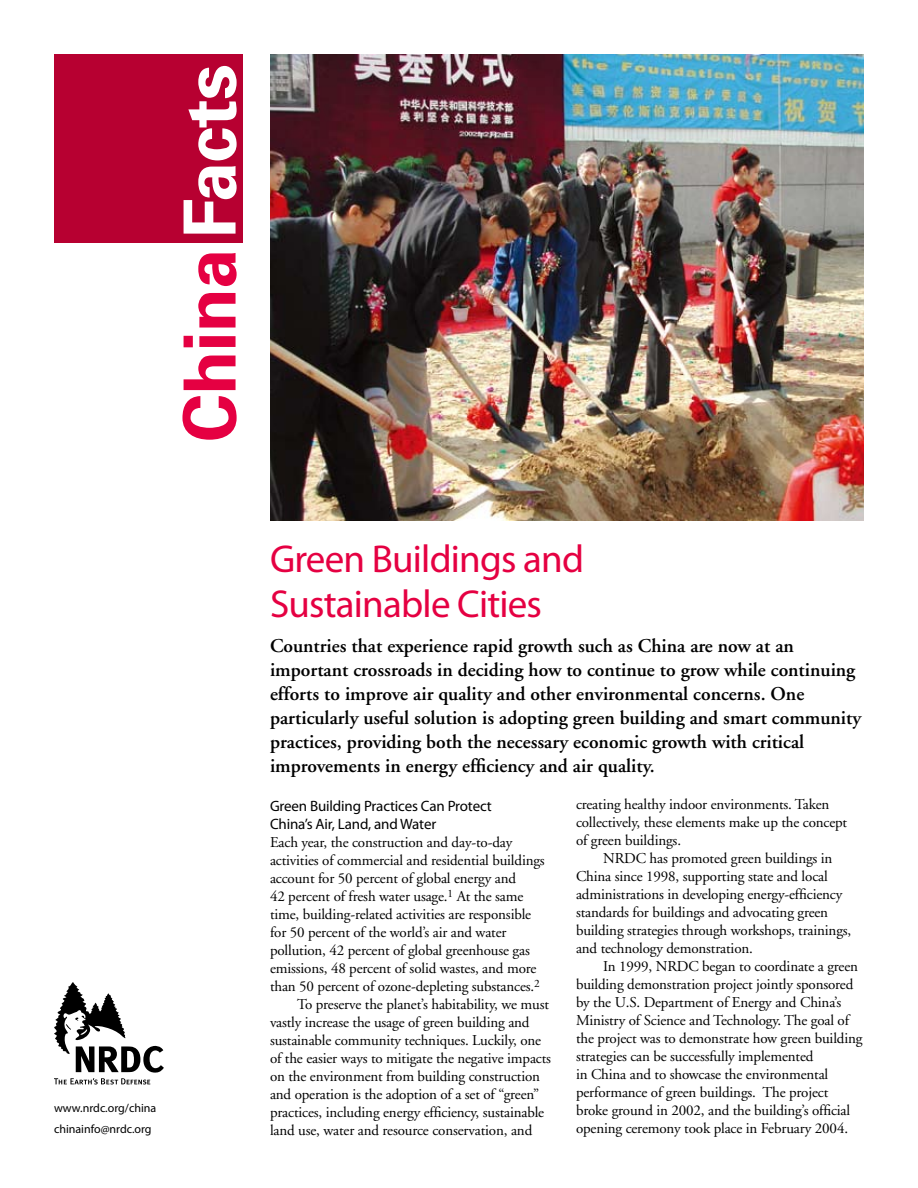
<style>
.page{position:relative;width:918px;height:1188px;background:#fff}
.page>*{position:absolute;margin:0;border:0;box-sizing:border-box;transform-origin:0 0}
.t1{font:39px/45px "Myriad Pro";letter-spacing:-.02em;color:#e50042}
.t2{font:600 19.5px/24px "Adobe Garamond";color:#000}
.t3{font:15px/18px "Adobe Garamond";letter-spacing:-.01em;color:#000}
.t4{font:15px/18px "Myriad Pro";letter-spacing:-.01em;color:#000}
.t5{font:12px/21.1px "Myriad Pro";color:#000}
</style>
<div class="page">
<img style="left:270px;top:54px;width:594px;height:467px">
<svg style="left:54px;top:982px;width:110px;height:102px"></svg>
<div style="left:54px;top:54px;width:189px;height:189px;background:#b70031"></div>
<svg style="left:182px;top:253px;width:55px;height:187px"></svg>
<svg style="left:184px;top:66px;width:53px;height:168px"></svg>
<p class="t5" style="left:54px;top:1098px;width:104px">www.nrdc.org/china chinainfo@nrdc.org</p>
<h1 class="t1" style="left:270px;top:536px;width:316px">Green Buildings and<br>Sustainable Cities</h1>
<p class="t2" style="left:270px;top:634px;width:593px">Countries that experience rapid growth such as China are now at an important crossroads in deciding how to continue to grow while continuing efforts to improve air quality and other environmental concerns. One particularly useful solution is adopting green building and smart community practices, providing both the necessary economic growth with critical improvements in energy efficiency and air quality.</p>
<p class="t4" style="left:270px;top:796px;width:223px">Green Building Practices Can Protect<br>China’s Air, Land, and Water</p>
<p class="t3" style="left:270px;top:833px;width:244px">Each year, the construction and day-to-day</p>
<p class="t3" style="left:270px;top:851px;width:276px">activities of commercial and residential buildings</p>
<p class="t3" style="left:270px;top:869px;width:248px">account for 50 percent of global energy and</p>
<p class="t3" style="left:270px;top:887px;width:255px">42 percent of fresh water usage.<sup>1</sup> At the same</p>
<p class="t3" style="left:270px;top:905px;width:263px">time, building-related activities are responsible</p>
<p class="t3" style="left:270px;top:923px;width:238px">for 50 percent of the world’s air and water</p>
<p class="t3" style="left:270px;top:941px;width:261px">pollution, 42 percent of global greenhouse gas</p>
<p class="t3" style="left:270px;top:959px;width:268px">emissions, 48 percent of solid wastes, and more</p>
<p class="t3" style="left:270px;top:977px;width:271px">than 50 percent of ozone-depleting substances.<sup>2</sup></p>
<p class="t3" style="left:297px;top:995px;width:253px">To preserve the planet’s habitability, we must</p>
<p class="t3" style="left:270px;top:1013px;width:261px">vastly increase the usage of green building and</p>
<p class="t3" style="left:270px;top:1031px;width:273px">sustainable community techniques. Luckily, one</p>
<p class="t3" style="left:270px;top:1049px;width:283px">of the easier ways to mitigate the negative impacts</p>
<p class="t3" style="left:270px;top:1067px;width:272px">on the environment from building construction</p>
<p class="t3" style="left:270px;top:1085px;width:271px">and operation is the adoption of a set of “green”</p>
<p class="t3" style="left:270px;top:1103px;width:276px">practices, including energy efficiency, sustainable</p>
<p class="t3" style="left:270px;top:1121px;width:264px">land use, water and resource conservation, and</p>
<p class="t3" style="left:576px;top:796px;width:273px">creating healthy indoor environments. Taken collectively, these elements make up the concept of green buildings.</p>
<p class="t3" style="left:576px;top:850px;width:277px;text-indent:27px">NRDC has promoted green buildings in China since 1998, supporting state and local administrations in developing energy-efficiency standards for buildings and advocating green building strategies through workshops, trainings, and technology demonstration.</p>
<p class="t3" style="left:576px;top:958px;width:288px;text-indent:27px">In 1999, NRDC began to coordinate a green building demonstration project jointly sponsored by the U.S. Department of Energy and China’s Ministry of Science and Technology. The goal of the project was to demonstrate how green building strategies can be successfully implemented<br>in China and to showcase the environmental performance of green buildings. The project broke ground in 2002, and the building’s official opening ceremony took place in February 2004.</p>
</div>
